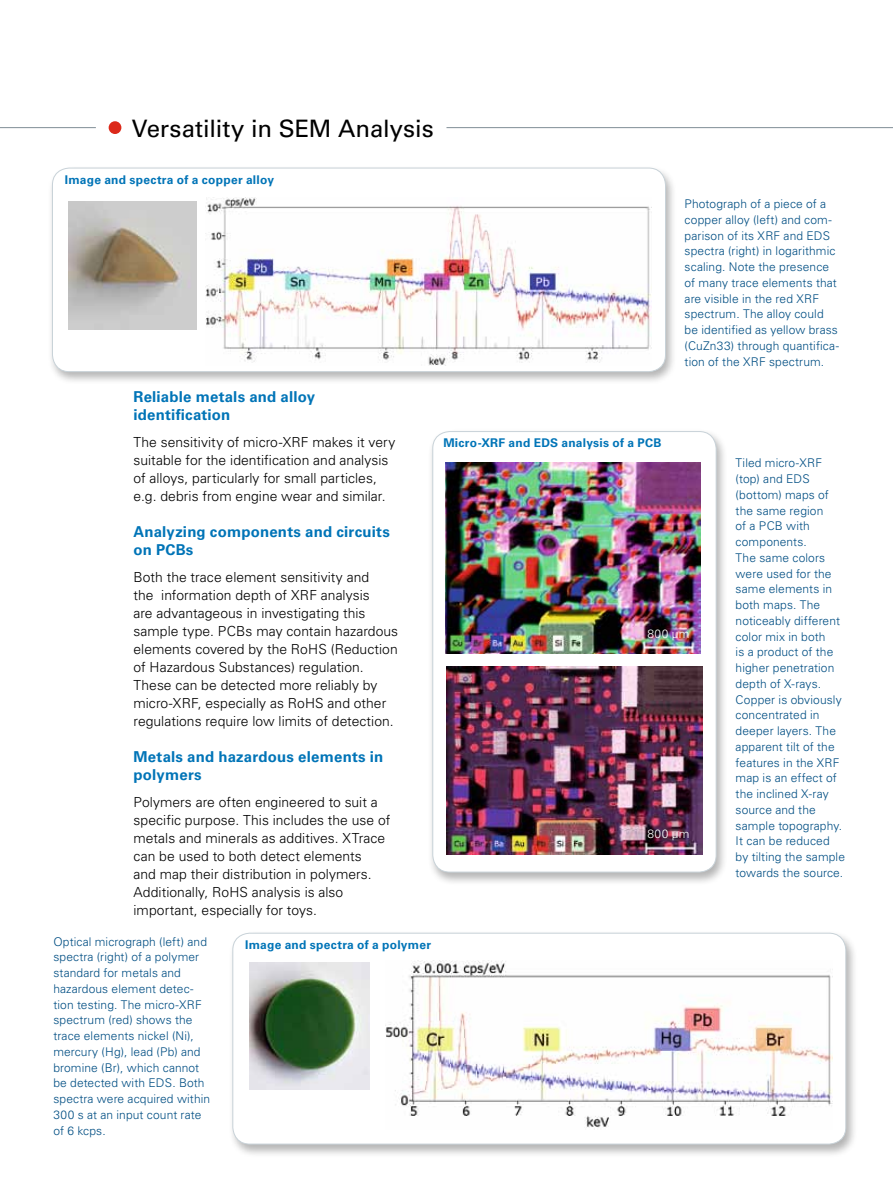
<style>
.page{position:relative;width:893px;height:1187px;background:#fff}
.page>*{position:absolute;margin:0;border:0;box-sizing:border-box;transform-origin:0 0}
.t1{font:24px "Univers LT Std";letter-spacing:-.005em;color:#000}
.t2{font:700 15px/18px "Univers LT Std";letter-spacing:.015em;color:#0074b7}
.t3{font:300 13.8px/18px "Univers LT Std";color:#000}
.t4{font:300 12px/15.8px "Univers LT Std";letter-spacing:.01em;color:#004e83}
.t5{font:700 12px "Univers LT Std";letter-spacing:.02em;color:#0074b7}
.t6{font:300 12px "Univers LT Std";letter-spacing:.04em;color:#fff}
</style>
<div class="page">
<div style="left:109px;top:121px;width:12px;height:13px;background:#dc291a;border-radius:50%"></div>
<hr style="left:446px;top:127px;width:447px;height:1px;background:#808e96">
<hr style="left:0;top:127px;width:96px;height:1px;background:#808e96">
<div style="left:428px;top:428px;width:300px;height:457px;background:#000;opacity:.3"></div>
<div style="left:433px;top:431px;width:283px;height:441px;background:#fff;border-radius:17px"></div>
<div style="left:432px;top:431px;width:284px;height:441px;border:1px solid #c8d2d8;border-radius:17px"></div>
<img style="left:445px;top:462px;width:256px;height:191px">
<img style="left:447px;top:666px;width:255px;height:188px">
<div style="left:47px;top:165px;width:631px;height:220px;background:#000;opacity:.3"></div>
<div style="left:52px;top:168px;width:613px;height:203px;background:#fff;border-radius:17px"></div>
<div style="left:52px;top:168px;width:614px;height:204px;border:1px solid #c8d2d8;border-radius:17px"></div>
<img style="left:69px;top:202px;width:127px;height:127px">
<img style="left:205px;top:197px;width:447px;height:168px">
<div style="left:228px;top:929px;width:630px;height:228px;background:#000;opacity:.3"></div>
<div style="left:233px;top:933px;width:613px;height:210px;background:#fff;border-radius:17px"></div>
<div style="left:232px;top:932px;width:614px;height:212px;border:1px solid #c8d2d8;border-radius:17px"></div>
<img style="left:249px;top:962px;width:121px;height:127px">
<img style="left:386px;top:960px;width:446px;height:169px">
<h1 class="t1" style="left:132px;top:114px;width:303px">Versatility in SEM Analysis</h1>
<p class="t5" style="left:65px;top:172px;width:211px">Image and spectra of a copper alloy</p>
<p class="t2" style="left:134px;top:387px;width:183px">Reliable metals and alloy identification</p>
<p class="t3" style="left:134px;top:433px;width:263px">The sensitivity of micro-XRF makes it very suitable for the identification and analysis of alloys, particularly for small particles, e.g. debris from engine wear and similar.</p>
<p class="t2" style="left:134px;top:522px;width:258px">Analyzing components and circuits on PCBs</p>
<p class="t3" style="left:134px;top:568px;width:266px">Both the trace element sensitivity and<br>the information depth of XRF analysis<br>are advantageous in investigating this sample type. PCBs may contain hazardous elements covered by the RoHS (Reduction of Hazardous Substances) regulation.<br>These can be detected more reliably by micro-XRF, especially as RoHS and other regulations require low limits of detection.</p>
<p class="t2" style="left:134px;top:747px;width:251px">Metals and hazardous elements in polymers</p>
<p class="t3" style="left:134px;top:793px;width:258px">Polymers are often engineered to suit a specific purpose. This includes the use of metals and minerals as additives. XTrace can be used to both detect elements<br>and map their distribution in polymers.<br>Additionally, RoHS analysis is also important, especially for toys.</p>
<p class="t4" style="left:53px;top:933px;width:155px">Optical micrograph (left) and</p>
<p class="t5" style="left:245px;top:937px;width:187px">Image and spectra of a polymer</p>
<p class="t4" style="left:53px;top:949px;width:158px">spectra (right) of a polymer standard for metals and hazardous element detec&shy;tion testing. The micro-XRF spectrum (red) shows the trace elements nickel (Ni), mercury (Hg), lead (Pb) and bromine (Br), which cannot be detected with EDS. Both spectra were acquired within<br>300 s at an input count rate of 6 kcps.</p>
<p class="t4" style="left:685px;top:196px;width:156px">Photograph of a piece of a copper alloy (left) and com&shy;parison of its XRF and EDS spectra (right) in logarithmic scaling. Note the presence of many trace elements that are visible in the red XRF spectrum. The alloy could be identified as yellow brass (CuZn33) through quantifica&shy;tion of the XRF spectrum.</p>
<p class="t5" style="left:443px;top:436px;width:220px">Micro-XRF and EDS analysis of a PCB</p>
<p class="t6" style="left:647px;top:626px;width:44px">800 µm</p>
<p class="t6" style="left:647px;top:826px;width:44px">800 µm</p>
<p class="t4" style="left:736px;top:455px;width:111px">Tiled micro-XRF (top) and EDS (bottom) maps of the same region<br>of a PCB with components.<br>The same colors were used for the same elements in both maps. The noticeably different color mix in both<br>is a product of the higher penetration depth of X-rays.<br>Copper is obviously concentrated in deeper layers. The apparent tilt of the features in the XRF map is an effect of the inclined X-ray source and the sample topography.<br>It can be reduced by tilting the sample towards the source.</p>
</div>
